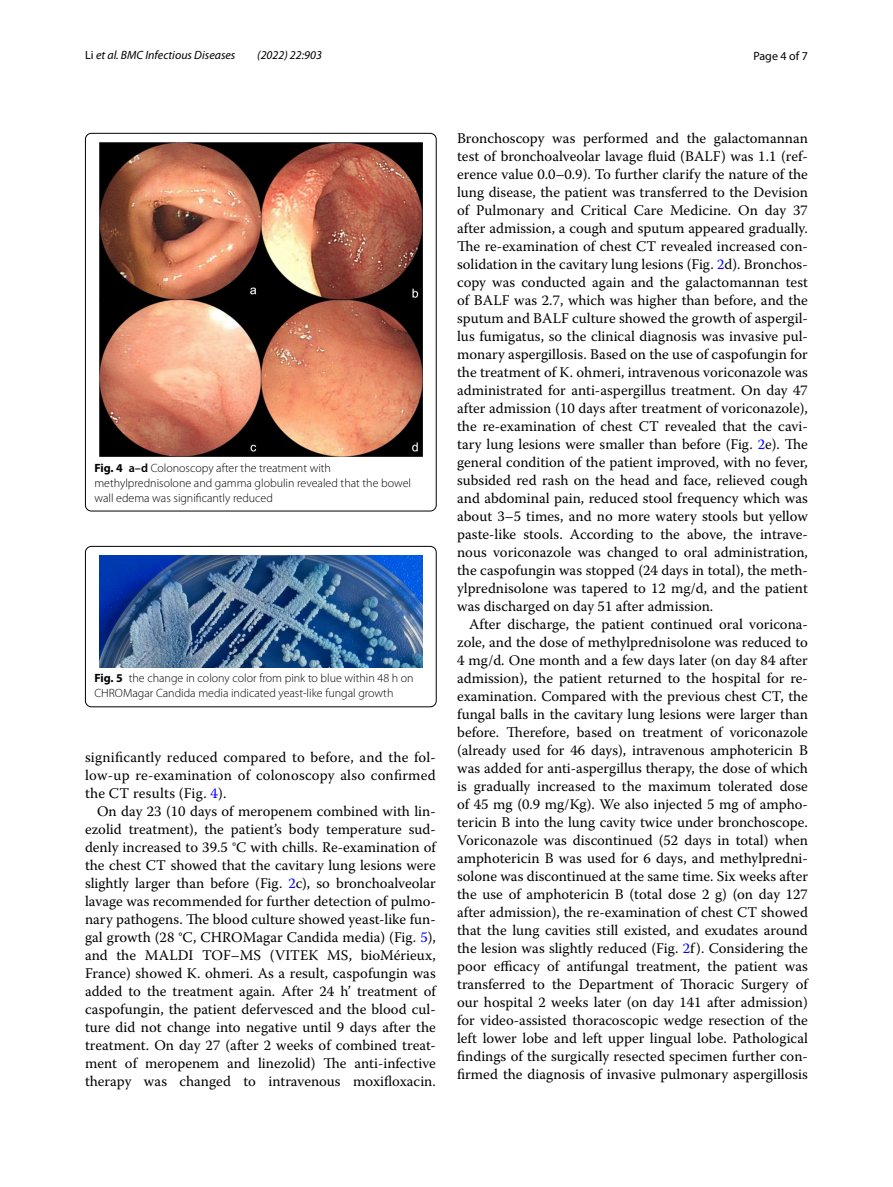
<style>
.page{position:relative;width:893px;height:1187px;background:#fff}
.page>*{position:absolute;margin:0;border:0;box-sizing:border-box;transform-origin:0 0}
.t1{font:14.7px/18px "Warnock Pro";color:#000;text-align:justify}
.t2{font:300 12px/15px "Myriad Pro";color:#000}
.t3{font:italic 12px "Myriad Pro";color:#000}
.t4{font:12px "Myriad Pro";color:#000}
.s1{font-style:normal}
.s2{font-weight:700}
.s3{font-weight:600}
.s4{color:#00f}
</style>
<div class="page">
<img style="left:99px;top:142px;width:323px;height:314px">
<div style="left:85px;top:133px;width:351px;height:378px;border:1px solid #000;border-radius:6px"></div>
<img style="left:99px;top:555px;width:323px;height:112px">
<div style="left:85px;top:546px;width:351px;height:161px;border:1px solid #000;border-radius:6px"></div>
<p class="t3" style="left:85px;top:48px;width:152px"><span class="s1">Li</span> et al. BMC Infectious Diseases</p>
<p class="t3" style="left:257px;top:48px;width:66px">(2022) 22:903</p>
<p class="t4" style="left:753px;top:48px;width:56px">Page 4 of 7</p>
<p class="t2" style="left:94px;top:460px;width:318px"><span class="s2">Fig. 4</span> <span class="s3">a–d</span> Colonoscopy after the treatment with methylprednisolone and gamma globulin revealed that the bowel wall edema was significantly reduced</p>
<p class="t2" style="left:94px;top:671px;width:321px"><span class="s2">Fig. 5</span> the change in colony color from pink to blue within 48 h on<br>CHROMagar Candida media indicated yeast-like fungal growth</p>
<p class="t1" style="left:85px;top:748px;width:352px">significantly reduced compared to before, and the fol&shy;low-up re-examination of colonoscopy also confirmed the CT results (Fig. <span class="s4">4</span>).</p>
<p class="t1" style="left:85px;top:802px;width:352px;text-indent:12px">On day 23 (10 days of meropenem combined with lin&shy;ezolid treatment), the patient’s body temperature sud&shy;denly increased to 39.5 °C with chills. Re-examination of the chest CT showed that the cavitary lung lesions were slightly larger than before (Fig. <span class="s4">2</span>c), so bronchoalveolar lavage was recommended for further detection of pulmo&shy;nary pathogens. The blood culture showed yeast-like fun&shy;gal growth (28 °C, CHROMagar Candida media) (Fig. <span class="s4">5</span>), and the MALDI TOF–MS (VITEK MS, bioMérieux, France) showed K. ohmeri. As a result, caspofungin was added to the treatment again. After 24 h’ treatment of caspofungin, the patient defervesced and the blood cul&shy;ture did not change into negative until 9 days after the treatment. On day 27 (after 2 weeks of combined treat&shy;ment of meropenem and linezolid) The anti-infective therapy was changed to intravenous moxifloxacin.</p>
<p class="t1" style="left:457px;top:128px;width:352px">Bronchoscopy was performed and the galactomannan test of bronchoalveolar lavage fluid (BALF) was 1.1 (ref&shy;erence value 0.0–0.9). To further clarify the nature of the lung disease, the patient was transferred to the Devision of Pulmonary and Critical Care Medicine. On day 37 after admission, a cough and sputum appeared gradually.<br>The re-examination of chest CT revealed increased con&shy;solidation in the cavitary lung lesions (Fig. <span class="s4">2</span>d). Bronchos&shy;copy was conducted again and the galactomannan test of BALF was 2.7, which was higher than before, and the sputum and BALF culture showed the growth of aspergil&shy;lus fumigatus, so the clinical diagnosis was invasive pul&shy;monary aspergillosis. Based on the use of caspofungin for the treatment of K. ohmeri, intravenous voriconazole was administrated for anti-aspergillus treatment. On day 47 after admission (10 days after treatment of voriconazole), the re-examination of chest CT revealed that the cavi&shy;tary lung lesions were smaller than before (Fig. <span class="s4">2</span>e). The general condition of the patient improved, with no fever, subsided red rash on the head and face, relieved cough and abdominal pain, reduced stool frequency which was about 3–5 times, and no more watery stools but yellow paste-like stools. According to the above, the intrave&shy;nous voriconazole was changed to oral administration, the caspofungin was stopped (24 days in total), the meth&shy;ylprednisolone was tapered to 12 mg/d, and the patient was discharged on day 51 after admission.</p>
<p class="t1" style="left:457px;top:614px;width:352px;text-indent:12px">After discharge, the patient continued oral voricona&shy;zole, and the dose of methylprednisolone was reduced to 4 mg/d. One month and a few days later (on day 84 after admission), the patient returned to the hospital for re&shy;examination. Compared with the previous chest CT, the fungal balls in the cavitary lung lesions were larger than before. Therefore, based on treatment of voriconazole (already used for 46 days), intravenous amphotericin B was added for anti-aspergillus therapy, the dose of which is gradually increased to the maximum tolerated dose of 45 mg (0.9 mg/Kg). We also injected 5 mg of ampho&shy;tericin B into the lung cavity twice under bronchoscope.<br>Voriconazole was discontinued (52 days in total) when amphotericin B was used for 6 days, and methylpredni&shy;solone was discontinued at the same time. Six weeks after the use of amphotericin B (total dose 2 g) (on day 127 after admission), the re-examination of chest CT showed that the lung cavities still existed, and exudates around the lesion was slightly reduced (Fig. <span class="s4">2</span>f). Considering the poor efficacy of antifungal treatment, the patient was transferred to the Department of Thoracic Surgery of our hospital 2 weeks later (on day 141 after admission) for video-assisted thoracoscopic wedge resection of the left lower lobe and left upper lingual lobe. Pathological findings of the surgically resected specimen further con&shy;firmed the diagnosis of invasive pulmonary aspergillosis</p>
</div>
